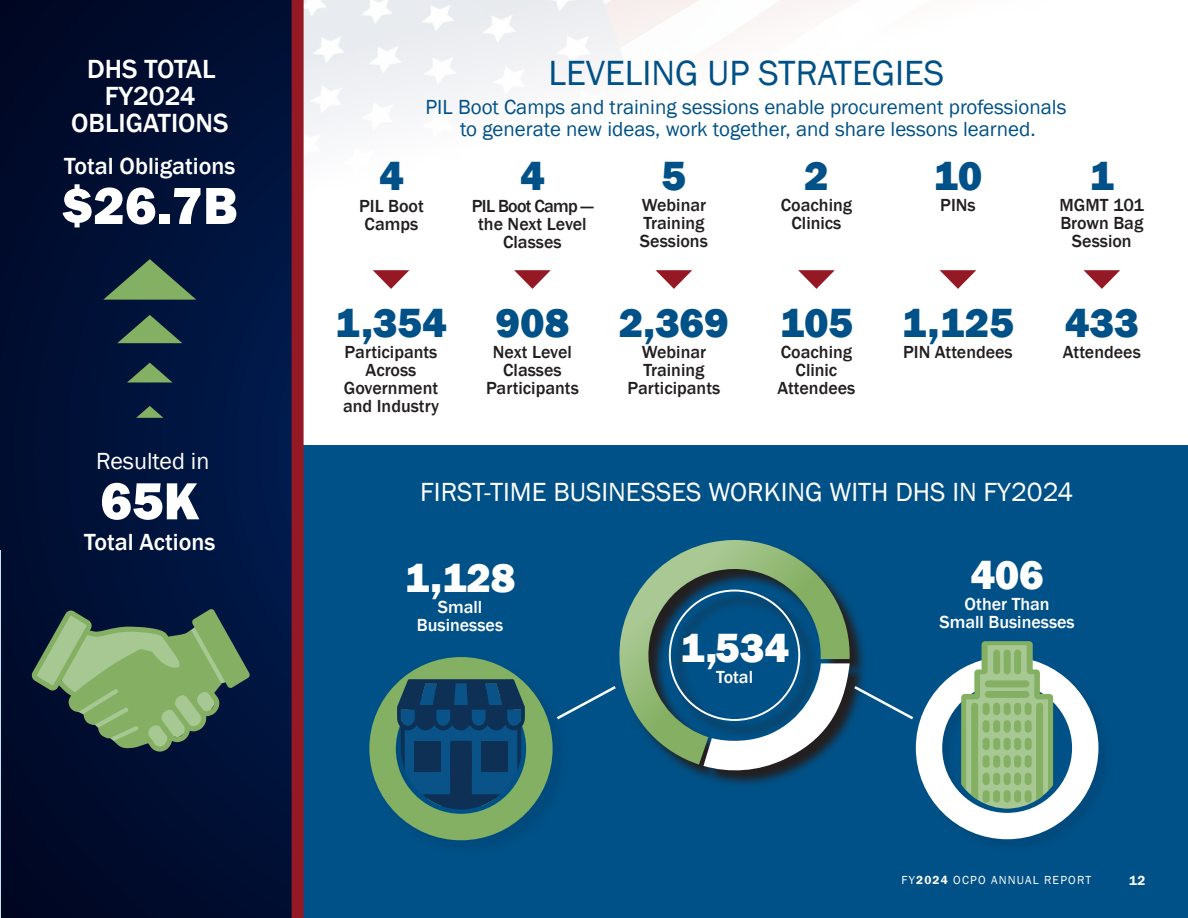
<style>
.page{position:relative;width:1188px;height:918px;background:#fff}
.page>*{position:absolute;margin:0;border:0;box-sizing:border-box;transform-origin:0 0}
.t1{font:800 54px "Franklin Gothic";color:#fff}
.t2{font:800 42px "Franklin Gothic";color:#005187}
.t3{font:800 42px "Franklin Gothic";letter-spacing:-.005em;color:#fff}
.t4{font:36px "Franklin Gothic";color:#005187}
.t5{font:27px "Franklin Gothic";color:#fff}
.t6{font:500 27px/27px "Franklin Gothic";color:#fff;text-align:center}
.t7{font:500 24px "Franklin Gothic";color:#fff}
.t8{font:24px "Franklin Gothic";color:#fff}
.t9{font:21px/22.5px "Franklin Gothic";color:#005187;text-align:center}
.t10{font:500 18px/18px "Franklin Gothic";color:#231f20;text-align:center}
.t11{font:500 18px/18px "Franklin Gothic";color:#fff;text-align:center}
.t12{font:600 13.5px "Franklin Gothic";color:#fff}
.t13{font:12px "Franklin Gothic";letter-spacing:.1em;color:#fff}
.s1{font-weight:600}
</style>
<div class="page">
<img style="left:304px;top:0;width:884px;height:446px">
<div style="left:0;top:446px;width:1188px;height:472px;background:#005187"></div>
<svg style="left:373px;top:270px;width:36px;height:19px"></svg>
<svg style="left:514px;top:270px;width:37px;height:19px"></svg>
<svg style="left:656px;top:270px;width:36px;height:19px"></svg>
<svg style="left:798px;top:270px;width:37px;height:19px"></svg>
<svg style="left:940px;top:270px;width:36px;height:19px"></svg>
<svg style="left:1084px;top:270px;width:36px;height:19px"></svg>
<svg style="left:679px;top:609px;width:183px;height:168px"></svg>
<svg style="left:619px;top:540px;width:231px;height:225px"></svg>
<svg style="left:670px;top:591px;width:148px;height:148px"></svg>
<svg style="left:369px;top:657px;width:247px;height:183px"></svg>
<div style="left:414px;top:741px;width:26px;height:31px;background:#0e3054"></div>
<div style="left:482px;top:741px;width:26px;height:31px;background:#0e3054"></div>
<div style="left:0;top:0;width:297px;height:918px;background:linear-gradient(to right,#000a29,#001642)"></div>
<div style="left:292px;top:0;width:12px;height:918px;background:#951925"></div>
<svg style="left:103px;top:259px;width:93px;height:41px;background:#415f4d"></svg>
<svg style="left:117px;top:315px;width:65px;height:28px;background:#41614f"></svg>
<svg style="left:127px;top:363px;width:46px;height:20px"></svg>
<svg style="left:136px;top:406px;width:27px;height:12px"></svg>
<svg style="left:32px;top:609px;width:218px;height:143px;background:#59775b"></svg>
<svg style="left:703px;top:641px;width:395px;height:198px"></svg>
<h4 class="t6" style="left:71px;top:56px;width:159px">DHS TOTAL<br>FY2024<br>OBLIGATIONS</h4>
<p class="t7" style="left:64px;top:152px;width:173px">Total Obligations</p>
<p class="t1" style="left:62px;top:171px;width:178px">$26.7B</p>
<p class="t8" style="left:96px;top:446px;width:115px">Resulted in</p>
<p class="t1" style="left:100px;top:466px;width:100px">65K</p>
<p class="t7" style="left:84px;top:527px;width:133px">Total Actions</p>
<h4 class="t4" style="left:549px;top:50px;width:397px">LEVELING UP STRATEGIES</h4>
<p class="t9" style="left:426px;top:96px;width:642px">PIL Boot Camps and training sessions enable procurement professionals to generate new ideas, work together, and share lessons learned.</p>
<p class="t2" style="left:379px;top:149px;width:26px">4</p>
<p class="t10" style="left:359px;top:197px;width:66px">PIL Boot<br>Camps</p>
<p class="t2" style="left:335px;top:296px;width:113px">1,354</p>
<p class="t10" style="left:343px;top:344px;width:97px">Participants<br>Across<br>Government and Industry</p>
<p class="t2" style="left:520px;top:149px;width:26px">4</p>
<p class="t10" style="left:472px;top:197px;width:123px">PIL Boot Camp — the Next Level<br>Classes</p>
<p class="t2" style="left:495px;top:296px;width:75px">908</p>
<p class="t10" style="left:486px;top:344px;width:94px">Next Level<br>Classes<br>Participants</p>
<p class="t2" style="left:662px;top:149px;width:26px">5</p>
<p class="t10" style="left:640px;top:197px;width:69px;text-align:left">Webinar<br>Training<br>Sessions</p>
<p class="t2" style="left:619px;top:296px;width:111px">2,369</p>
<p class="t10" style="left:628px;top:344px;width:94px">Webinar<br>Training<br>Participants</p>
<p class="t2" style="left:804px;top:149px;width:26px">2</p>
<p class="t10" style="left:781px;top:197px;width:73px">Coaching<br>Clinics</p>
<p class="t2" style="left:780px;top:296px;width:75px">105</p>
<p class="t10" style="left:777px;top:344px;width:79px">Coaching<br>Clinic<br>Attendees</p>
<p class="t2" style="left:933px;top:149px;width:50px">10</p>
<p class="t10" style="left:940px;top:197px;width:37px">PINs</p>
<p class="t2" style="left:902px;top:296px;width:114px">1,125</p>
<p class="t10" style="left:903px;top:344px;width:111px">PIN Attendees</p>
<p class="t2" style="left:1090px;top:149px;width:26px">1</p>
<p class="t10" style="left:1060px;top:197px;width:86px">MGMT 101<br>Brown Bag<br>Session</p>
<p class="t2" style="left:1065px;top:296px;width:75px">433</p>
<p class="t10" style="left:1063px;top:344px;width:79px">Attendees</p>
<h4 class="t5" style="left:420px;top:475px;width:654px">FIRST-TIME BUSINESSES WORKING WITH DHS IN FY2024</h4>
<p class="t3" style="left:405px;top:551px;width:112px">1,128</p>
<p class="t11" style="left:417px;top:598px;width:88px">Small<br>Businesses</p>
<p class="t3" style="left:680px;top:621px;width:111px">1,534</p>
<p class="t11" style="left:716px;top:668px;width:39px">Total</p>
<p class="t3" style="left:971px;top:548px;width:74px">406</p>
<p class="t11" style="left:939px;top:595px;width:137px">Other Than<br>Small Businesses</p>
<p class="t13" style="left:902px;top:873px;width:191px">FY<span class="s1">2024</span> OCPO ANNUAL REPORT</p>
<p class="t12" style="left:1129px;top:873px;width:18px">12</p>
</div>
